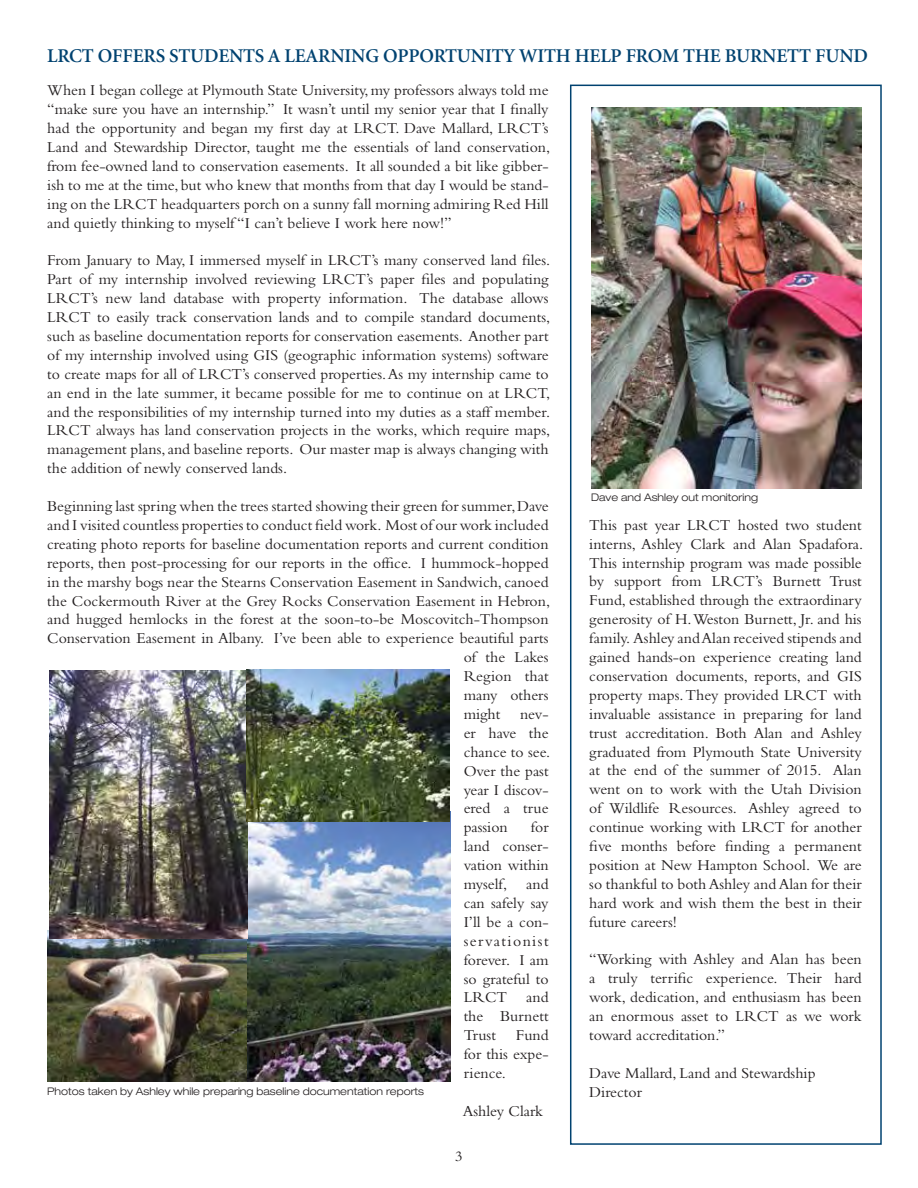
<style>
.page{position:relative;width:918px;height:1188px;background:#fff}
.page>*{position:absolute;margin:0;border:0;box-sizing:border-box;transform-origin:0 0}
.t1{font:600 19.5px "Minion";letter-spacing:-.01em;color:#004270}
.t2{font:15.75px/18.9px "Bembo";color:#231f20;text-align:justify}
.t3{font:15px "Bembo";color:#231f20}
.t4{font:300 expanded 10.5px "Helvetica Neue";color:#231f20}
</style>
<div class="page">
<div style="left:570px;top:85px;width:312px;height:1060px;border:2px solid #004270"></div>
<img style="left:592px;top:107px;width:270px;height:382px">
<img style="left:47px;top:931px;width:200px;height:150px">
<img style="left:247px;top:822px;width:203px;height:260px">
<img style="left:49px;top:670px;width:198px;height:269px">
<img style="left:246px;top:669px;width:204px;height:153px">
<p class="t1" style="left:47px;top:46px;width:822px">LRCT OFFERS STUDENTS A LEARNING OPPORTUNITY WITH HELP FROM THE BURNETT FUND</p>
<p class="t2" style="left:47px;top:81px;width:504px">When I began college at Plymouth State University, my professors always told me “make sure you have an internship.” It wasn’t until my senior year that I finally had the opportunity and began my first day at LRCT. Dave Mallard, LRCT’s Land and Stewardship Director, taught me the essentials of land conservation, from fee-owned land to conservation easements. It all sounded a bit like gibber&shy;ish to me at the time, but who knew that months from that day I would be stand&shy;ing on the LRCT headquarters porch on a sunny fall morning admiring Red Hill and quietly thinking to myself “I can’t believe I work here now!”</p>
<p class="t2" style="left:47px;top:251px;width:505px">From January to May, I immersed myself in LRCT’s many conserved land files.<br>Part of my internship involved reviewing LRCT’s paper files and populating LRCT’s new land database with property information. The database allows LRCT to easily track conservation lands and to compile standard documents, such as baseline documentation reports for conservation easements. Another part of my internship involved using GIS (geographic information systems) software to create maps for all of LRCT’s conserved properties. As my internship came to an end in the late summer, it became possible for me to continue on at LRCT, and the responsibilities of my internship turned into my duties as a staff member.<br>LRCT always has land conservation projects in the works, which require maps, management plans, and baseline reports. Our master map is always changing with the addition of newly conserved lands.</p>
<p class="t2" style="left:47px;top:496px;width:503px">Beginning last spring when the trees started showing their green for summer, Dave</p>
<p class="t2" style="left:47px;top:515px;width:503px">and I visited countless properties to conduct field work. Most of our work included</p>
<p class="t2" style="left:47px;top:534px;width:503px">creating photo reports for baseline documentation reports and current condition</p>
<p class="t2" style="left:47px;top:553px;width:503px">reports, then post-processing for our reports in the office. I hummock-hopped</p>
<p class="t2" style="left:47px;top:572px;width:503px">in the marshy bogs near the Stearns Conservation Easement in Sandwich, canoed</p>
<p class="t2" style="left:47px;top:591px;width:504px">the Cockermouth River at the Grey Rocks Conservation Easement in Hebron,</p>
<p class="t2" style="left:47px;top:610px;width:503px">and hugged hemlocks in the forest at the soon-to-be Moscovitch-Thompson</p>
<p class="t2" style="left:47px;top:629px;width:503px">Conservation Easement in Albany. I’ve been able to experience beautiful parts</p>
<p class="t2" style="left:464px;top:648px;width:86px">of the Lakes</p>
<p class="t2" style="left:464px;top:666px;width:86px">Region that</p>
<p class="t2" style="left:464px;top:685px;width:86px">many others</p>
<p class="t2" style="left:464px;top:704px;width:86px">might nev-</p>
<p class="t2" style="left:464px;top:723px;width:86px">er have the</p>
<p class="t2" style="left:464px;top:742px;width:88px">chance to see.</p>
<p class="t2" style="left:464px;top:761px;width:86px">Over the past</p>
<p class="t2" style="left:464px;top:780px;width:86px">year I discov-</p>
<p class="t2" style="left:464px;top:799px;width:86px">ered a true</p>
<p class="t2" style="left:464px;top:818px;width:46px">passion</p>
<p class="t2" style="left:464px;top:818px;width:86px;text-indent:67px">for land conser&shy;vation within myself, and can safely say I’ll be a con&shy;servationist forever. I am so grateful to LRCT and the Burnett Trust</p>
<p class="t2" style="left:464px;top:1026px;width:86px;text-indent:52px">Fund for this expe&shy;rience.</p>
<p class="t2" style="left:463px;top:1101px;width:82px">Ashley Clark</p>
<p class="t4" style="left:47px;top:1085px;width:378px">Photos taken by Ashley while preparing baseline documentation reports</p>
<p class="t3" style="left:455px;top:1148px;width:9px">3</p>
<p class="t4" style="left:591px;top:491px;width:169px">Dave and Ashley out monitoring</p>
<p class="t2" style="left:589px;top:515px;width:275px">This past year LRCT hosted two student interns, Ashley Clark and Alan Spadafora.<br>This internship program was made possible by support from LRCT’s Burnett Trust Fund, established through the extraordinary generosity of H. Weston Burnett, Jr. and his family. Ashley and Alan received stipends and gained hands-on experience creating land conservation documents, reports, and GIS property maps. They provided LRCT with invaluable assistance in preparing for land trust accreditation. Both Alan and Ashley graduated from Plymouth State University at the end of the summer of 2015. Alan went on to work with the Utah Division of Wildlife Resources. Ashley agreed to continue working with LRCT for another five months before finding a permanent position at New Hampton School. We are so thankful to both Ashley and Alan for their hard work and wish them the best in their future careers!</p>
<p class="t2" style="left:589px;top:950px;width:274px">“Working with Ashley and Alan has been a truly terrific experience. Their hard work, dedication, and enthusiasm has been an enormous asset to LRCT as we work toward accreditation.”</p>
<p class="t2" style="left:589px;top:1063px;width:228px">Dave Mallard, Land and Stewardship<br>Director</p>
</div>
